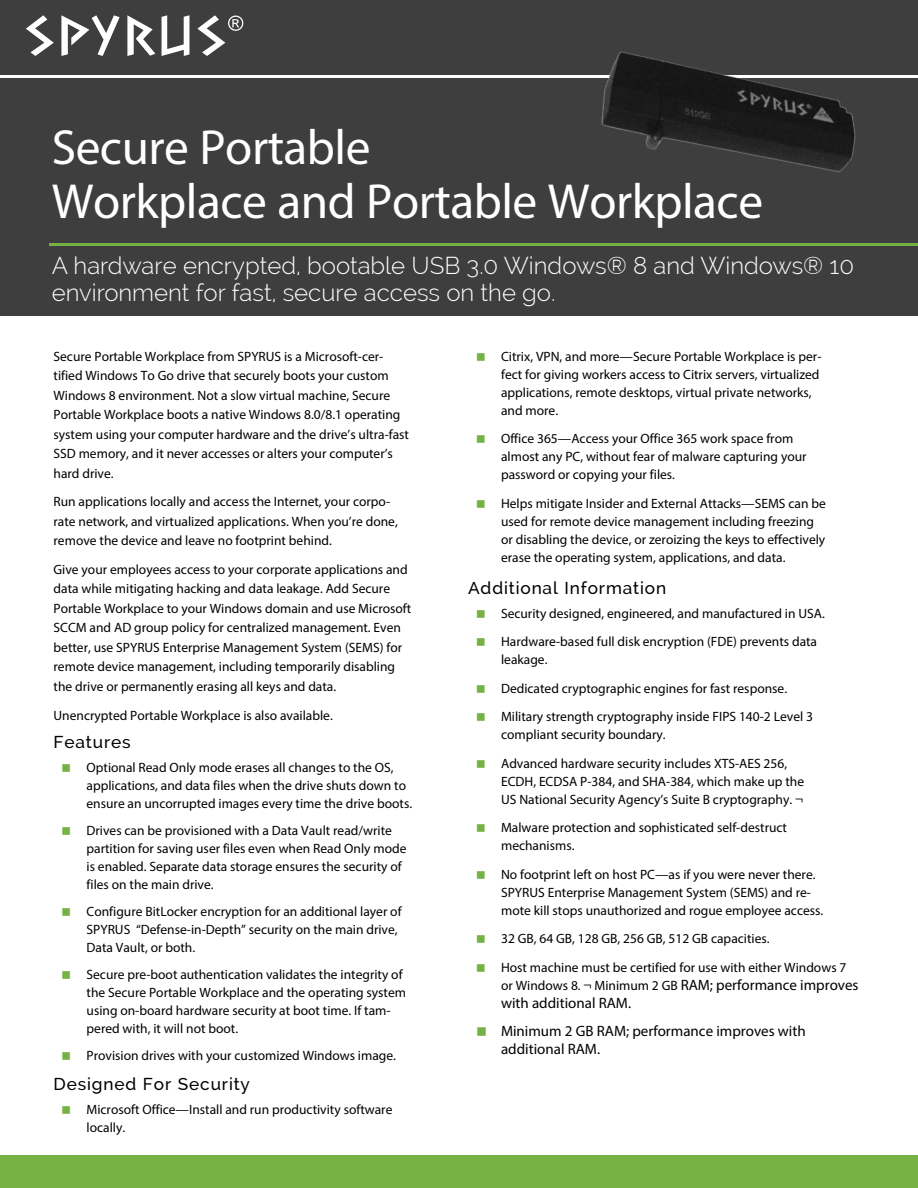
<style>
.page{position:relative;width:918px;height:1188px;background:#fff}
.page>*{position:absolute;margin:0;border:0;box-sizing:border-box;transform-origin:0 0}
.Small_Headers{font:49.5px/54px "Myriad Pro";letter-spacing:-.01em;color:#fff}
.t1{font:300 24px/27px "Raleway";color:#fff}
.Small_Headers-2{font:500 17.25px "Raleway";letter-spacing:.05em;color:#000}
.t2{font:15px/18px "Myriad Pro";color:#000}
.t3{font:13.5px/18px "Myriad Pro";color:#000}
.s1{font-size:13.5px}
</style>
<div class="page">
<div style="left:0;top:0;width:918px;height:316px;background:#3e3e3f"></div>
<hr style="left:0;top:75px;width:918px;height:2px;background:#fff">
<svg style="left:26px;top:15px;width:28px;height:41px"></svg>
<svg style="left:61px;top:15px;width:59px;height:41px"></svg>
<svg style="left:127px;top:15px;width:28px;height:41px"></svg>
<svg style="left:162px;top:15px;width:27px;height:41px"></svg>
<svg style="left:197px;top:15px;width:46px;height:41px"></svg>
<hr style="left:50px;top:243px;width:868px;height:3px;background:#75b243">
<div style="left:0;top:1155px;width:918px;height:33px;background:#75b243"></div>
<img style="left:548px;top:51px;width:350px;height:121px">
<p class="Small_Headers" style="left:52px;top:120px;width:713px">Secure Portable<br>Workplace and Portable Workplace</p>
<p class="t1" style="left:52px;top:252px;width:804px">A hardware encrypted, bootable USB 3.0 Windows® 8 and Windows® 10 environment for fast, secure access on the go.</p>
<p class="t3" style="left:54px;top:346px;width:357px;line-height:19.5px">Secure Portable Workplace from SPYRUS is a Microsoft-cer&shy;tified Windows To Go drive that securely boots your custom Windows 8 environment. Not a slow virtual machine, Secure Portable Workplace boots a native Windows 8.0/8.1 operating system using your computer hardware and the drive’s ultra-fast SSD memory, and it never accesses or alters your computer’s hard drive.</p>
<p class="t3" style="left:54px;top:492px;width:346px;line-height:19.5px">Run applications locally and access the Internet, your corpo&shy;rate network, and virtualized applications. When you’re done, remove the device and leave no footprint behind.</p>
<p class="t3" style="left:54px;top:559px;width:359px;line-height:19.5px">Give your employees access to your corporate applications and data while mitigating hacking and data leakage. Add Secure Portable Workplace to your Windows domain and use Microsoft SCCM and AD group policy for centralized management. Even better, use SPYRUS Enterprise Management System (SEMS) for remote device management, including temporarily disabling the drive or permanently erasing all keys and data.</p>
<p class="t3" style="left:54px;top:706px;width:281px">Unencrypted Portable Workplace is also available.</p>
<p class="Small_Headers-2" style="left:54px;top:732px;width:79px">Features</p>
<p class="t3" style="left:87px;top:758px;width:327px">Optional Read Only mode erases all changes to the OS, applications, and data files when the drive shuts down to ensure an uncorrupted images every time the drive boots.</p>
<p class="t3" style="left:87px;top:821px;width:321px">Drives can be provisioned with a Data Vault read/write partition for saving user files even when Read Only mode is enabled. Separate data storage ensures the security of files on the main drive.</p>
<p class="t3" style="left:87px;top:902px;width:317px">Configure BitLocker encryption for an additional layer of<br>SPYRUS “Defense-in-Depth” security on the main drive,<br>Data Vault, or both.</p>
<p class="t3" style="left:87px;top:965px;width:321px">Secure pre-boot authentication validates the integrity of the Secure Portable Workplace and the operating system using on-board hardware security at boot time. If tam&shy;pered with, it will not boot.</p>
<p class="t3" style="left:87px;top:1046px;width:311px">Provision drives with your customized Windows image.</p>
<p class="Small_Headers-2" style="left:54px;top:1074px;width:198px">Designed For Security</p>
<p class="t3" style="left:87px;top:1101px;width:307px">Microsoft Office—Install and run productivity software locally.</p>
<p class="t3" style="left:501px;top:347px;width:322px">Citrix, VPN, and more—Secure Portable Workplace is per&shy;fect for giving workers access to Citrix servers, virtualized applications, remote desktops, virtual private networks, and more.</p>
<p class="t3" style="left:501px;top:429px;width:307px">Office 365—Access your Office 365 work space from almost any PC, without fear of malware capturing your password or copying your files.</p>
<p class="t3" style="left:501px;top:494px;width:326px">Helps mitigate Insider and External Attacks—SEMS can be used for remote device management including freezing or disabling the device, or zeroizing the keys to effectively erase the operating system, applications, and data.</p>
<p class="Small_Headers-2" style="left:468px;top:578px;width:200px">Additional Information</p>
<p class="t3" style="left:501px;top:604px;width:325px">Security designed, engineered, and manufactured in USA.</p>
<p class="t3" style="left:501px;top:633px;width:318px">Hardware-based full disk encryption (FDE) prevents data leakage.</p>
<p class="t3" style="left:501px;top:679px;width:288px">Dedicated cryptographic engines for fast response.</p>
<p class="t3" style="left:501px;top:708px;width:314px">Military strength cryptography inside FIPS 140-2 Level 3 compliant security boundary.</p>
<p class="t3" style="left:501px;top:754px;width:305px">Advanced hardware security includes XTS-AES 256,<br>ECDH, ECDSA P-384, and SHA-384, which make up the<br>US National Security Agency’s Suite B cryptography. ¬</p>
<p class="t3" style="left:501px;top:819px;width:287px">Malware protection and sophisticated self-destruct mechanisms.</p>
<p class="t3" style="left:501px;top:865px;width:324px">No footprint left on host PC—as if you were never there.<br>SPYRUS Enterprise Management System (SEMS) and re&shy;mote kill stops unauthorized and rogue employee access.</p>
<p class="t3" style="left:501px;top:930px;width:270px">32 GB, 64 GB, 128 GB, 256 GB, 512 GB capacities.</p>
<p class="t3" style="left:501px;top:958px;width:347px">Host machine must be certified for use with either Windows 7</p>
<p class="t2" style="left:501px;top:976px;width:359px"><span class="s1">or Windows 8. ¬ Minimum 2 GB</span> RAM; performance improves with additional RAM.</p>
<p class="t2" style="left:501px;top:1022px;width:306px">Minimum 2 GB RAM; performance improves with additional RAM.</p>
</div>
